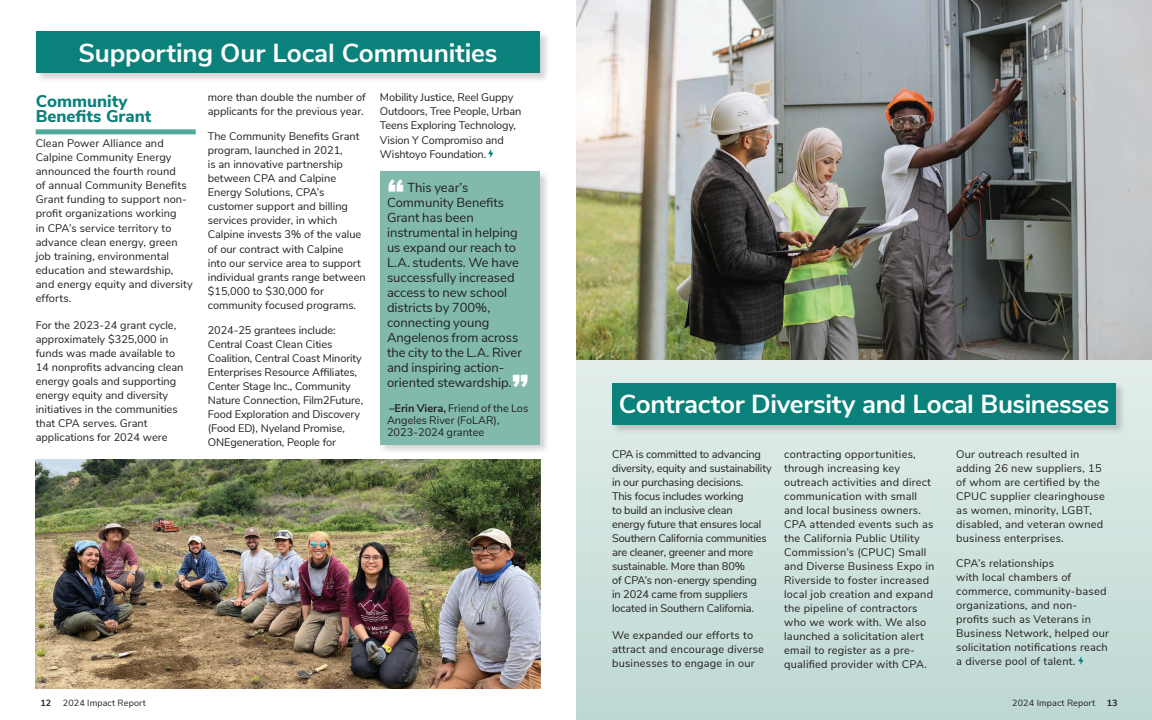
<style>
.page{position:relative;width:1152px;height:720px;background:#fff}
.page>*{position:absolute;margin:0;border:0;box-sizing:border-box;transform-origin:0 0}
.BODY-12pt{font:900 35.8px "Nunito Sans";color:#fff}
.MAIN_TITLE_2{font:700 26px "Nunito Sans";letter-spacing:-.01em;color:#fff}
.BODY-12pt-2{font:800 17px/15px "Nunito Sans";color:#0a817b}
.BODY-12pt-3{font:13px/15px "Nunito Sans";color:#231f20}
.BODY-12pt-4{font:11px/14px "Nunito Sans";color:#231f20}
.BODY-12pt-5{font:11px/14px "Nunito Sans";letter-spacing:.02em;color:#231f20}
.t1{font:9px "Nunito Sans";letter-spacing:.01em;color:#231f20}
.t2{font:700 9px "Nunito Sans";color:#231f20}
.s1{font-weight:700}
</style>
<div class="page">
<svg style="left:576px;top:360px;width:576px;height:360px;background:#cee1dd"></svg>
<img style="left:576px;top:0;width:576px;height:360px">
<div style="left:35px;top:30px;width:515px;height:53px;background:#231f20;opacity:.2"></div>
<div style="left:36px;top:32px;width:504px;height:41px;background:#0a817b"></div>
<svg style="left:488px;top:149px;width:5px;height:8px"></svg>
<svg style="left:1078px;top:657px;width:5px;height:8px"></svg>
<div style="left:611px;top:382px;width:515px;height:53px;background:#231f20;opacity:.2"></div>
<div style="left:612px;top:383px;width:504px;height:41px;background:#0a817b"></div>
<img style="left:36px;top:459px;width:504px;height:229px">
<div style="left:36px;top:129px;width:160px;height:5px;background:#52a998"></div>
<div style="left:379px;top:170px;width:171px;height:284px;background:#231f20;opacity:.2"></div>
<div style="left:380px;top:171px;width:160px;height:273px;background:#81baad"></div>
<p class="MAIN_TITLE_2" style="left:78px;top:34px;width:421px">Supporting Our Local Communities</p>
<p class="BODY-12pt-2" style="left:36px;top:93px;width:117px">Community<br>Benefits Grant</p>
<p class="BODY-12pt-4" style="left:36px;top:136px;width:159px">Clean Power Alliance and<br>Calpine Community Energy announced the fourth round<br>of annual Community Benefits<br>Grant funding to support non&shy;profit organizations working<br>in CPA’s service territory to advance clean energy, green job training, environmental education and stewardship, and energy equity and diversity efforts.</p>
<p class="BODY-12pt-4" style="left:36px;top:318px;width:149px">For the 2023-24 grant cycle, approximately $325,000 in funds was made available to<br>14 nonprofits advancing clean energy goals and supporting energy equity and diversity initiatives in the communities that CPA serves. Grant applications for 2024 were</p>
<p class="BODY-12pt-4" style="left:208px;top:90px;width:160px">more than double the number of applicants for the previous year.</p>
<p class="BODY-12pt-4" style="left:208px;top:129px;width:159px">The Community Benefits Grant program, launched in 2021,<br>is an innovative partnership between CPA and Calpine<br>Energy Solutions, CPA’s customer support and billing services provider, in which<br>Calpine invests 3% of the value of our contract with Calpine<br>into our service area to support individual grants range between $15,000 to $30,000 for community focused programs.</p>
<p class="BODY-12pt-4" style="left:208px;top:322px;width:157px">2024-25 grantees include:<br>Central Coast Clean Cities<br>Coalition, Central Coast Minority<br>Enterprises Resource Affiliates,<br>Center Stage Inc., Community<br>Nature Connection, Film2Future,<br>Food Exploration and Discovery (Food ED), Nyeland Promise,<br>ONEgeneration, People for</p>
<p class="BODY-12pt-4" style="left:380px;top:90px;width:143px">Mobility Justice, Reel Guppy<br>Outdoors, Tree People, Urban<br>Teens Exploring Technology,<br>Vision Y Compromiso and<br>Wishtoyo Foundation.</p>
<p class="BODY-12pt" style="left:387px;top:167px;width:19px">“</p>
<p class="BODY-12pt-3" style="left:387px;top:179px;width:137px;text-indent:20px">This year’s<br>Community Benefits<br>Grant has been instrumental in helping us expand our reach to<br>L.A. students. We have successfully increased access to new school districts by 700%, connecting young<br>Angelenos from across the city to the L.A. River and inspiring action&shy;oriented stewardship.</p>
<p class="BODY-12pt" style="left:511px;top:362px;width:19px">”</p>
<p class="BODY-12pt-4" style="left:387px;top:402px;width:143px;line-height:12px"><span class="s1">–Erin Viera,</span> Friend of the Los<br>Angeles River (FoLAR),<br>2023-2024 grantee</p>
<p class="MAIN_TITLE_2" style="left:619px;top:385px;width:492px">Contractor Diversity and Local Businesses</p>
<p class="BODY-12pt-4" style="left:612px;top:446px;width:161px">CPA is committed to advancing diversity, equity and sustainability in our purchasing decisions.<br>This focus includes working<br>to build an inclusive clean<br>energy future that ensures local<br>Southern California communities are cleaner, greener and more sustainable. More than 80%<br>of CPA’s non-energy spending<br>in 2024 came from suppliers located in Southern California.</p>
<p class="BODY-12pt-5" style="left:612px;top:628px;width:153px">We expanded our efforts to attract and encourage diverse businesses to engage in our</p>
<p class="BODY-12pt-5" style="left:784px;top:446px;width:152px">contracting opportunities, through increasing key outreach activities and direct communication with small and local business owners.<br>CPA attended events such as the California Public Utility<br>Commission’s (CPUC) Small and Diverse Business Expo in<br>Riverside to foster increased local job creation and expand the pipeline of contractors who we work with. We also launched a solicitation alert email to register as a pre&shy;qualified provider with CPA.</p>
<p class="BODY-12pt-5" style="left:956px;top:446px;width:150px">Our outreach resulted in adding 26 new suppliers, 15 of whom are certified by the<br>CPUC supplier clearinghouse as women, minority, LGBT, disabled, and veteran owned business enterprises.</p>
<p class="BODY-12pt-5" style="left:956px;top:555px;width:154px">CPA’s relationships<br>with local chambers of commerce, community-based organizations, and non&shy;profits such as Veterans in<br>Business Network, helped our solicitation notifications reach a diverse pool of talent.</p>
<p class="t2" style="left:40px;top:697px;width:12px">12</p>
<p class="t1" style="left:63px;top:697px;width:84px">2024 Impact Report</p>
<p class="t1" style="left:1012px;top:697px;width:84px">2024 Impact Report</p>
<p class="t2" style="left:1107px;top:697px;width:12px">13</p>
</div>
